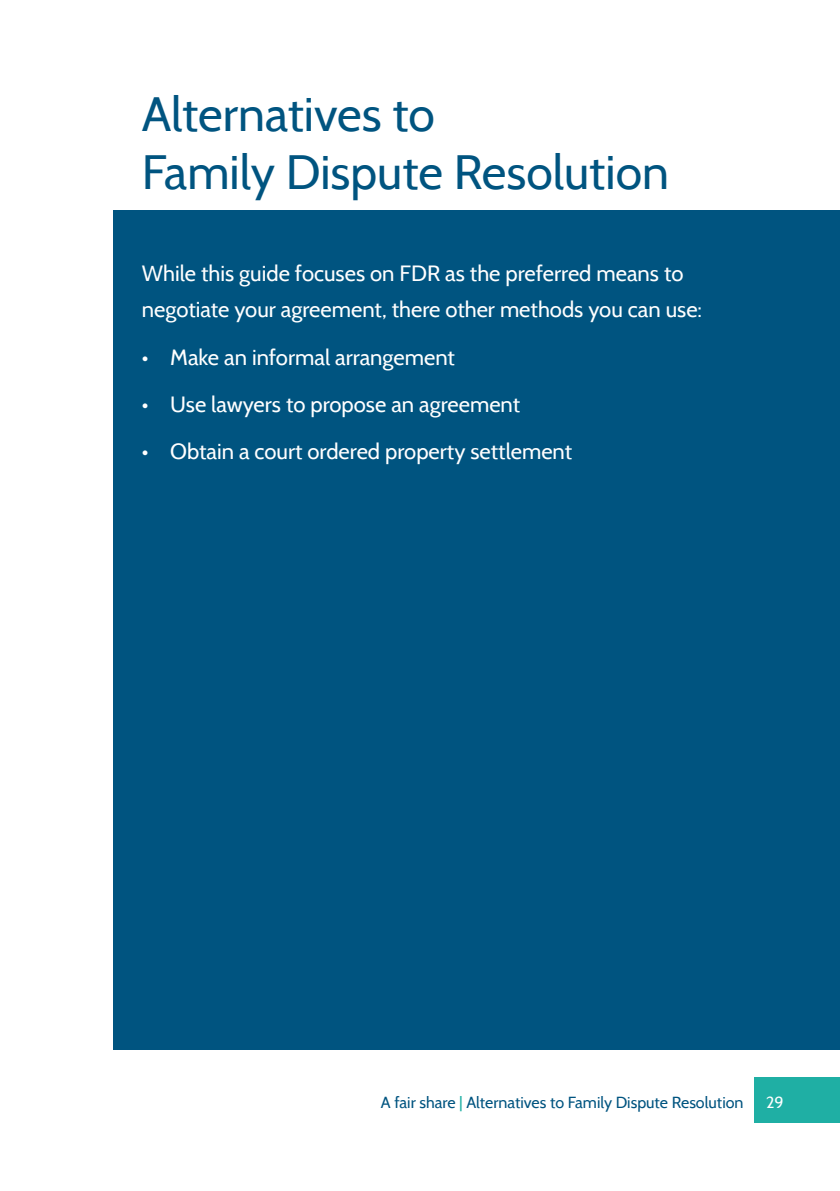
<style>
.page{position:relative;width:840px;height:1191px;background:#fff}
.page>*{position:absolute;margin:0;border:0;box-sizing:border-box;transform-origin:0 0}
.Heading_1{font:48px/57.6px "Cabin";color:#005480}
.Heading_3{font:22px/36px "Cabin";color:#fff}
.t1{font:16px "Cabin";color:#005480}
.t2{font:16px "Cabin";color:#fff}
.s1{color:#1fafa4}
</style>
<div class="page">
<div style="left:754px;top:1077px;width:85px;height:46px;background:#1fafa4"></div>
<div style="left:113px;top:210px;width:726px;height:839px;background:#005480"></div>
<p class="Heading_1" style="left:142px;top:85px;width:528px">Alternatives to<br>Family Dispute Resolution</p>
<p class="Heading_3" style="left:142px;top:255px;width:561px">While this guide focuses on FDR as the preferred means to negotiate your agreement, there other methods you can use:</p>
<p class="Heading_3" style="left:142px;top:339px;width:314px">• Make an informal arrangement</p>
<p class="Heading_3" style="left:142px;top:386px;width:379px">• Use lawyers to propose an agreement</p>
<p class="Heading_3" style="left:142px;top:433px;width:431px">• Obtain a court ordered property settlement</p>
<p class="t1" style="left:381px;top:1092px;width:364px">A fair share <span class="s1">|</span> Alternatives to Family Dispute Resolution</p>
<p class="t2" style="left:765px;top:1092px;width:19px">29</p>
</div>
